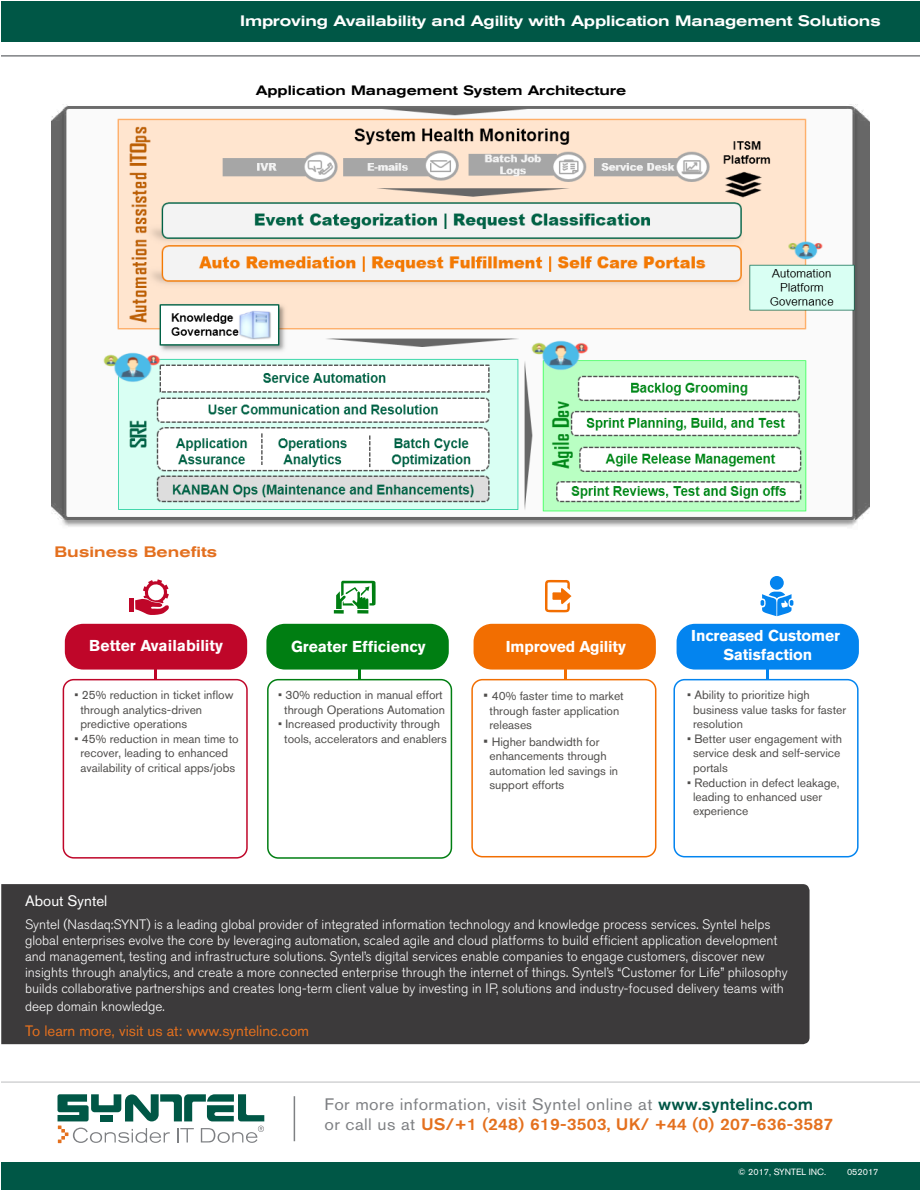
<style>
.page{position:relative;width:921px;height:1191px;background:#fff}
.page>*{position:absolute;margin:0;border:0;box-sizing:border-box;transform-origin:0 0}
.Website___Contact_In{font:16.5px "Akzidenz Grotesk BQ";letter-spacing:.025em;color:#7e8083;scale:1.06 1}
.Website___Contact_In-2{font:500 16.5px "Akzidenz Grotesk BQ";letter-spacing:.01em;color:#e4701e;scale:1.06 1}
.t1{font:700 15.6px/18.8px "Akzidenz Grotesk BQ";letter-spacing:-.01em;color:#fff;text-align:center}
.Page_2_Heading{font:500 expanded 15px "Akzidenz Grotesk BQ";letter-spacing:-.01em;color:#fff}
.BODY_TEXT{font:15px "Akzidenz Grotesk BQ";color:#e4701e}
.BODY_HEADING_1{font:500 expanded 15px "Akzidenz Grotesk BQ";color:#e36f1e}
.BODY_TEXT-2{font:15px "Akzidenz Grotesk BQ";color:#fff}
.BODY_TEXT-3{font:300 13.5px/16.2px "Akzidenz Grotesk BQ";color:#fff}
.BODY_HEADING_1-2{font:500 expanded 13.5px "Akzidenz Grotesk BQ";color:#000}
.t2{font:12px/14.4px "Akzidenz Grotesk BQ";color:#4f4d4b}
.Copyright___Date{font:9px "Akzidenz Grotesk BQ";color:#fff}
.s1{font-size:13.5px}
.s2{font-weight:500;color:#005746}
.s3{font-weight:400;color:#7e8083}
</style>
<div class="page">
<div style="left:1px;top:1px;width:918px;height:41px;background:#005746"></div>
<hr style="left:1px;top:55px;width:918px;height:2px;background:#7e8083">
<hr style="left:1px;top:1081px;width:918px;height:1px;background:#bcbdc0">
<div style="left:1px;top:1161px;width:918px;height:28px;background:#005746"></div>
<svg style="left:57px;top:1094px;width:207px;height:49px"></svg>
<hr style="left:293px;top:1096px;width:2px;height:45px;background:#7e8083">
<div style="left:1px;top:884px;width:808px;height:160px;background:#3c3a3b"></div>
<img style="left:51px;top:105px;width:818px;height:422px">
<div style="left:65px;top:624px;width:182px;height:45px;background:#bf0629;border-radius:18px"></div>
<div style="left:266px;top:624px;width:183px;height:45px;background:#007e12;border-radius:18px"></div>
<div style="left:473px;top:624px;width:183px;height:45px;background:#f26e01;border-radius:18px"></div>
<div style="left:63px;top:679px;width:185px;height:179px;border:2px solid #bf0629;border-radius:10px"></div>
<div style="left:267px;top:679px;width:185px;height:179px;border:2px solid #007e12;border-radius:10px"></div>
<div style="left:471px;top:679px;width:185px;height:178px;border:2px solid #f26e01;border-radius:10px"></div>
<svg style="left:154px;top:669px;width:2px;height:10px"></svg>
<svg style="left:358px;top:669px;width:2px;height:10px"></svg>
<svg style="left:564px;top:669px;width:2px;height:10px"></svg>
<div style="left:673px;top:679px;width:185px;height:178px;border:2px solid #0384ef;border-radius:10px"></div>
<svg style="left:766px;top:669px;width:2px;height:10px"></svg>
<div style="left:676px;top:624px;width:182px;height:45px;background:#0384ef;border-radius:18px"></div>
<hr style="left:130px;top:598px;width:4px;height:13px;background:#bf0629">
<svg style="left:135px;top:579px;width:34px;height:36px"></svg>
<svg style="left:334px;top:580px;width:42px;height:33px"></svg>
<svg style="left:545px;top:580px;width:26px;height:32px"></svg>
<div style="left:770px;top:576px;width:13px;height:14px;background:#0384ef;border-radius:50%"></div>
<svg style="left:760px;top:591px;width:33px;height:25px"></svg>
<p class="Page_2_Heading" style="left:240px;top:12px;width:642px">Improving Availability and Agility with Application Management Solutions</p>
<p class="BODY_HEADING_1-2" style="left:256px;top:83px;width:372px">Application Management System Architecture</p>
<p class="BODY_HEADING_1" style="left:54px;top:543px;width:164px">Business Benefits</p>
<p class="t1" style="left:89px;top:636px;width:135px">Better Availability</p>
<p class="t1" style="left:291px;top:637px;width:136px">Greater Efficiency</p>
<p class="t1" style="left:506px;top:637px;width:121px">Improved Agility</p>
<p class="t2" style="left:80px;top:687px;width:155px;text-indent:-6px">• 25% reduction in ticket inflow through analytics-driven predictive operations</p>
<p class="t2" style="left:74px;top:731px;width:166px;text-align:center">• 45% reduction in mean time to recover, leading to enhanced availability of critical apps/jobs</p>
<p class="t2" style="left:278px;top:687px;width:168px;text-align:center">• 30% reduction in manual effort through Operations Automation</p>
<p class="t2" style="left:278px;top:717px;width:170px;text-align:center">• Increased productivity through tools, accelerators and enablers</p>
<p class="t2" style="left:489px;top:689px;width:136px;text-indent:-6px"><span class="s1">•</span> 40% faster time to market through faster application releases</p>
<p class="t2" style="left:489px;top:734px;width:130px;text-indent:-6px"><span class="s1">•</span> Higher bandwidth for enhancements through automation led savings in support efforts</p>
<p class="t1" style="left:691px;top:626px;width:150px">Increased Customer<br>Satisfaction</p>
<p class="t2" style="left:693px;top:687px;width:155px;text-indent:-6px">• Ability to prioritize high business value tasks for faster resolution</p>
<p class="t2" style="left:693px;top:731px;width:151px;text-indent:-6px">• Better user engagement with service desk and self-service portals</p>
<p class="t2" style="left:693px;top:775px;width:148px;text-indent:-6px">• Reduction in defect leakage, leading to enhanced user experience</p>
<p class="BODY_TEXT-2" style="left:25px;top:891px;width:84px">About Syntel</p>
<p class="BODY_TEXT-3" style="left:25px;top:916px;width:764px">Syntel (Nasdaq:SYNT) is a leading global provider of integrated information technology and knowledge process services. Syntel helps global enterprises evolve the core by leveraging automation, scaled agile and cloud platforms to build efficient application development and management, testing and infrastructure solutions. Syntel’s digital services enable companies to engage customers, discover new insights through analytics, and create a more connected enterprise through the internet of things. Syntel’s “Customer for Life” philosophy builds collaborative partnerships and creates long-term client value by investing in IP, solutions and industry-focused delivery teams with</p>
<p class="BODY_TEXT-3" style="left:25px;top:999px;width:141px">deep domain knowledge.</p>
<p class="BODY_TEXT" style="left:25px;top:1021px;width:285px">To learn more, visit us at: www.syntelinc.com</p>
<p class="Website___Contact_In" style="left:324px;top:1094px;width:462px">For more information, visit Syntel online at <span class="s2">www.syntelinc.com</span></p>
<p class="Website___Contact_In-2" style="left:324px;top:1113px;width:481px"><span class="s3">or call us at</span> US/+1 (248) 619-3503, UK/ +44 (0) 207-636-3587</p>
<p class="Copyright___Date" style="left:738px;top:1166px;width:89px">© 2017, SYNTEL INC.</p>
<p class="Copyright___Date" style="left:847px;top:1166px;width:33px">052017</p>
</div>
